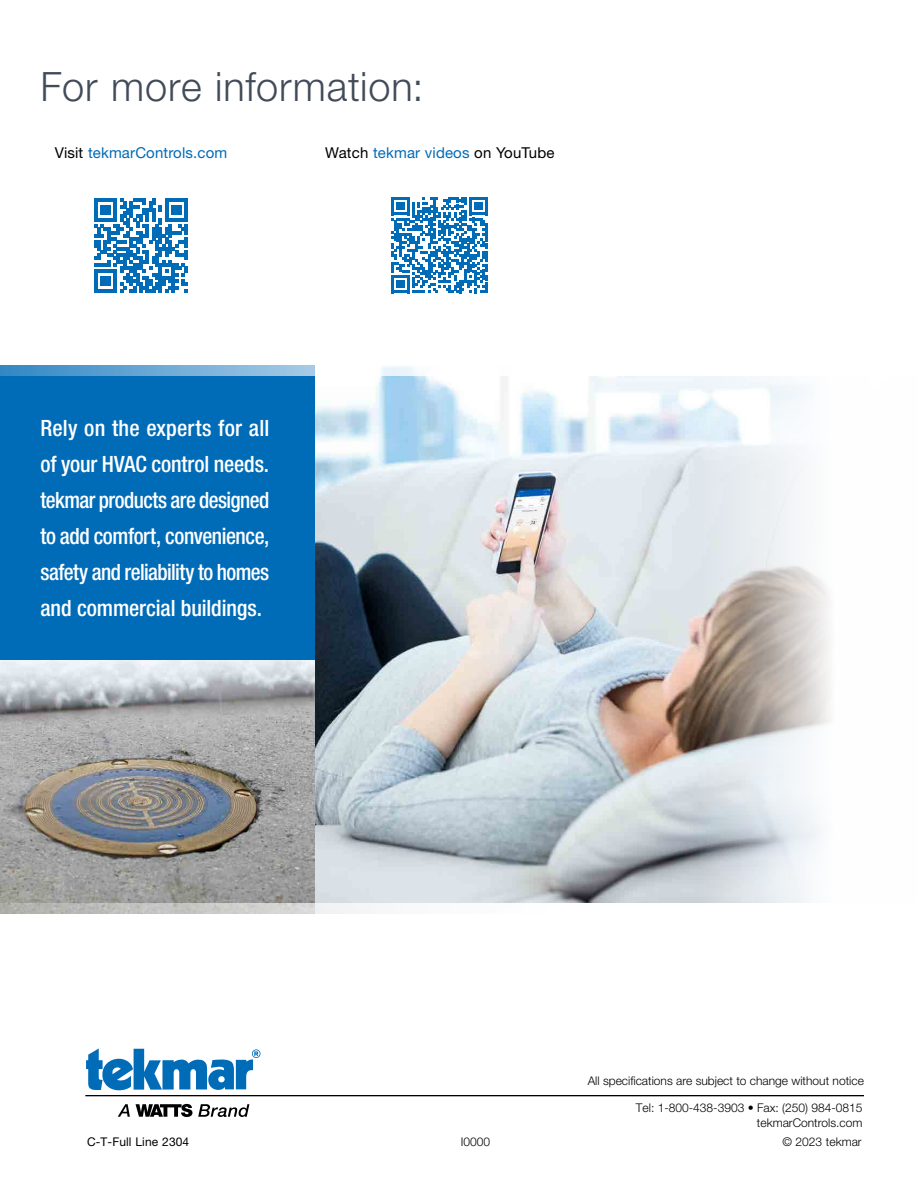
<style>
.page{position:relative;width:918px;height:1188px;background:#fff}
.page>*{position:absolute;margin:0;border:0;box-sizing:border-box;transform-origin:0 0}
.t1{font:300 40.5px "Helvetica Neue LT Std";letter-spacing:.025em;color:#414b59}
.t2{font:500 condensed 22.5px/36px "Helvetica Neue LT Std";letter-spacing:-.01em;color:#fff;text-align:justify}
.t3{font:15px "Helvetica Neue LT Std";letter-spacing:.01em;color:#000}
.t4{font:15px "Helvetica Neue LT Std";letter-spacing:.01em;color:#006bb7}
.t5{font:300 12px/15px "Helvetica Neue LT Std";color:#000;text-align:right}
.t6{font:12px "Helvetica Neue LT Std";letter-spacing:.01em;color:#000}
.s1{color:#000}
.s2{color:#006bb7}
</style>
<div class="page">
<svg style="left:86px;top:1048px;width:175px;height:43px"></svg>
<svg style="left:118px;top:1104px;width:12px;height:13px"></svg>
<svg style="left:136px;top:1104px;width:56px;height:13px"></svg>
<svg style="left:198px;top:1104px;width:51px;height:13px"></svg>
<hr style="left:86px;top:1095px;width:778px;height:1px;background:#000">
<img style="left:0;top:660px;width:315px;height:243px">
<div style="left:0;top:365px;width:319px;height:295px;background:#006bb7"></div>
<img style="left:315px;top:376px;width:515px;height:527px">
<div style="left:0;top:348px;width:918px;height:28px;background:#fff"></div>
<svg style="left:94px;top:199px;width:94px;height:93px"></svg>
<svg style="left:391px;top:197px;width:97px;height:96px"></svg>
<h1 class="t1" style="left:40px;top:62px;width:385px">For more information:</h1>
<p class="t4" style="left:55px;top:143px;width:174px"><span class="s1">Visit</span> tekmarControls.com</p>
<p class="t3" style="left:325px;top:143px;width:231px">Watch <span class="s2">tekmar videos</span> on YouTube</p>
<p class="t2" style="left:40px;top:409px;width:230px">Rely on the experts for all of your HVAC control needs. tekmar products are designed to add comfort, convenience, safety and reliability to homes and commercial buildings.</p>
<p class="t5" style="left:588px;top:1073px;width:278px">All specifications are subject to change without notice</p>
<p class="t5" style="left:636px;top:1099px;width:228px">Tel: 1-800-438-3903 • Fax: (250) 984-0815 tekmarControls.com</p>
<p class="t6" style="left:87px;top:1135px;width:104px">C-T-Full Line 2304</p>
<p class="t5" style="left:461px;top:1134px;width:31px">I0000</p>
<p class="t5" style="left:782px;top:1134px;width:81px">© 2023 tekmar</p>
</div>
